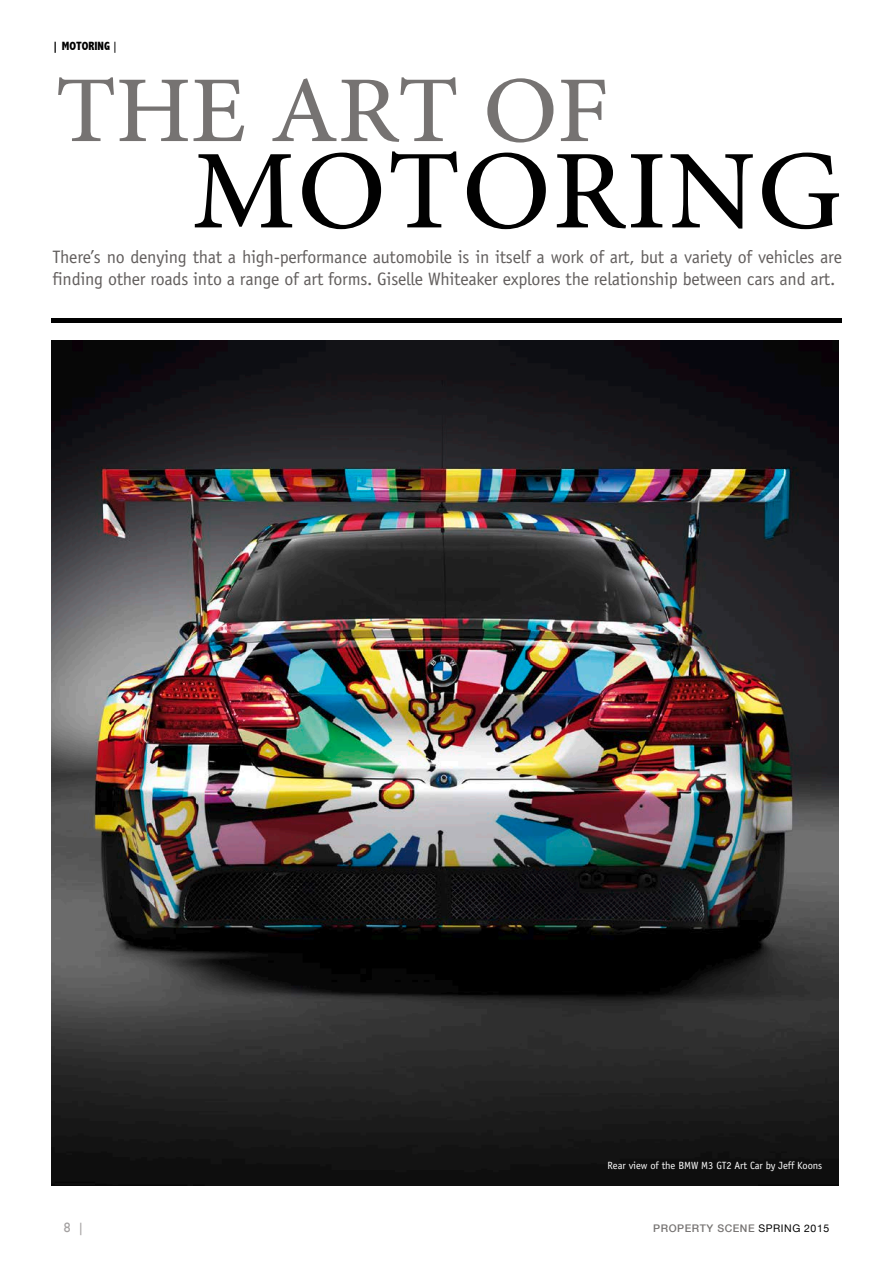
<style>
.page{position:relative;width:893px;height:1263px;background:#fff}
.page>*{position:absolute;margin:0;border:0;box-sizing:border-box;transform-origin:0 0}
.t1{font:157.5px "Adobe Arabic";letter-spacing:.01em;color:#010101}
.t2{font:132px "Adobe Arabic";letter-spacing:-.005em;color:#767372}
.t3{font:18px "Officina Sans";letter-spacing:-.015em;color:#625e5d}
.t4{font:13.5px "Gill Sans";color:#a4a1a1}
.t5{font:800 condensed 12px "Abadi";color:#010101}
.t6{font:10.5px "Officina Sans";letter-spacing:-.01em;color:#fff}
.t7{font:500 10.5px "Helvetica Neue";letter-spacing:.05em;color:#767372}
.s1{font-family:"Gill Sans";font-weight:400;font-stretch:normal}
.s2{font-weight:400;color:#010101}
</style>
<div class="page">
<hr style="left:51px;top:318px;width:791px;height:4px;background:#010101">
<img style="left:51px;top:340px;width:788px;height:845px">
<p class="t5" style="left:52px;top:39px;width:66px">| MOTORING <span class="s1">|</span></p>
<p class="t2" style="left:56px;top:18px;width:555px">THE ART OF</p>
<p class="t1" style="left:192px;top:81px;width:651px">MOTORING</p>
<p class="t3" style="left:53px;top:247px;width:791px">There’s no denying that a high-performance automobile is in itself a work of art, but a variety of vehicles are</p>
<p class="t3" style="left:53px;top:268px;width:784px">finding other roads into a range of art forms. Giselle Whiteaker explores the relationship between cars and art.</p>
<p class="t6" style="left:608px;top:1159px;width:216px">Rear view of the BMW M3 GT2 Art Car by Jeff Koons</p>
<p class="t4" style="left:64px;top:1219px;width:21px">8 |</p>
<p class="t7" style="left:653px;top:1219px;width:177px">PROPERTY SCENE <span class="s2">SPRING 2015</span></p>
</div>
